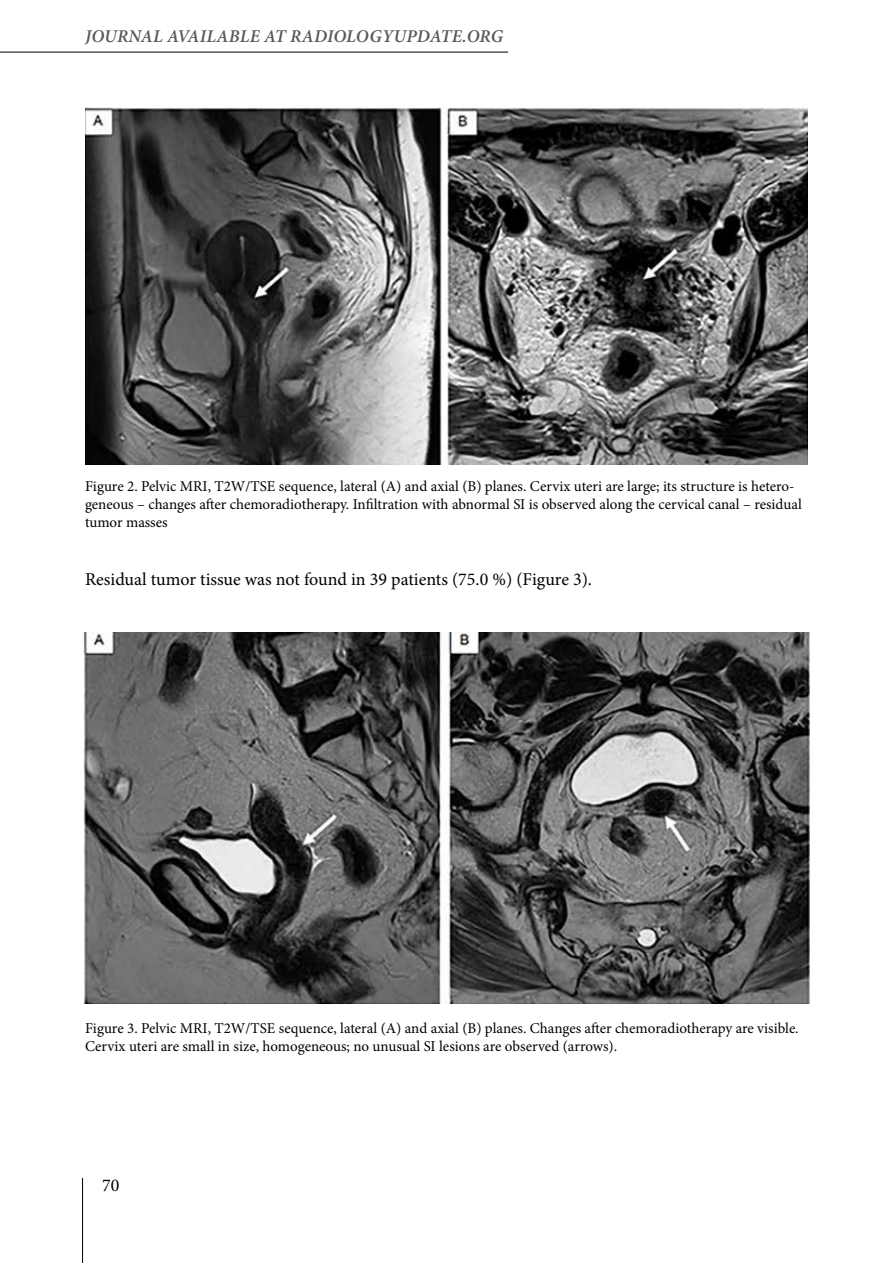
<style>
.page{position:relative;width:893px;height:1263px;background:#fff}
.page>*{position:absolute;margin:0;border:0;box-sizing:border-box;transform-origin:0 0}
.t1{font:18px "Minion Pro";color:#000}
.t2{font:italic 600 18px "Minion Pro";letter-spacing:.01em;color:#58595b}
.t3{font:15px/18px "Minion Pro";color:#000}
</style>
<div class="page">
<hr style="left:82px;top:1178px;width:1px;height:85px;background:#000">
<hr style="left:0;top:52px;width:508px;height:1px;background:#000">
<img style="left:85px;top:107px;width:723px;height:358px">
<img style="left:84px;top:632px;width:725px;height:371px">
<p class="t2" style="left:85px;top:23px;width:420px">JOURNAL AVAILABLE AT RADIOLOGYUPDATE.ORG</p>
<p class="t3" style="left:85px;top:478px;width:718px">Figure 2. Pelvic MRI, T2W/TSE sequence, lateral (A) and axial (B) planes. Cervix uteri are large; its structure is hetero&shy;geneous – changes after chemoradiotherapy. Infiltration with abnormal SI is observed along the cervical canal – residual tumor masses</p>
<p class="t1" style="left:85px;top:568px;width:508px">Residual tumor tissue was not found in 39 patients (75.0 %) (Figure 3).</p>
<p class="t3" style="left:85px;top:1019px;width:715px">Figure 3. Pelvic MRI, T2W/TSE sequence, lateral (A) and axial (B) planes. Changes after chemoradiotherapy are visible.<br>Cervix uteri are small in size, homogeneous; no unusual SI lesions are observed (arrows).</p>
<p class="t1" style="left:102px;top:1173px;width:19px">70</p>
</div>
